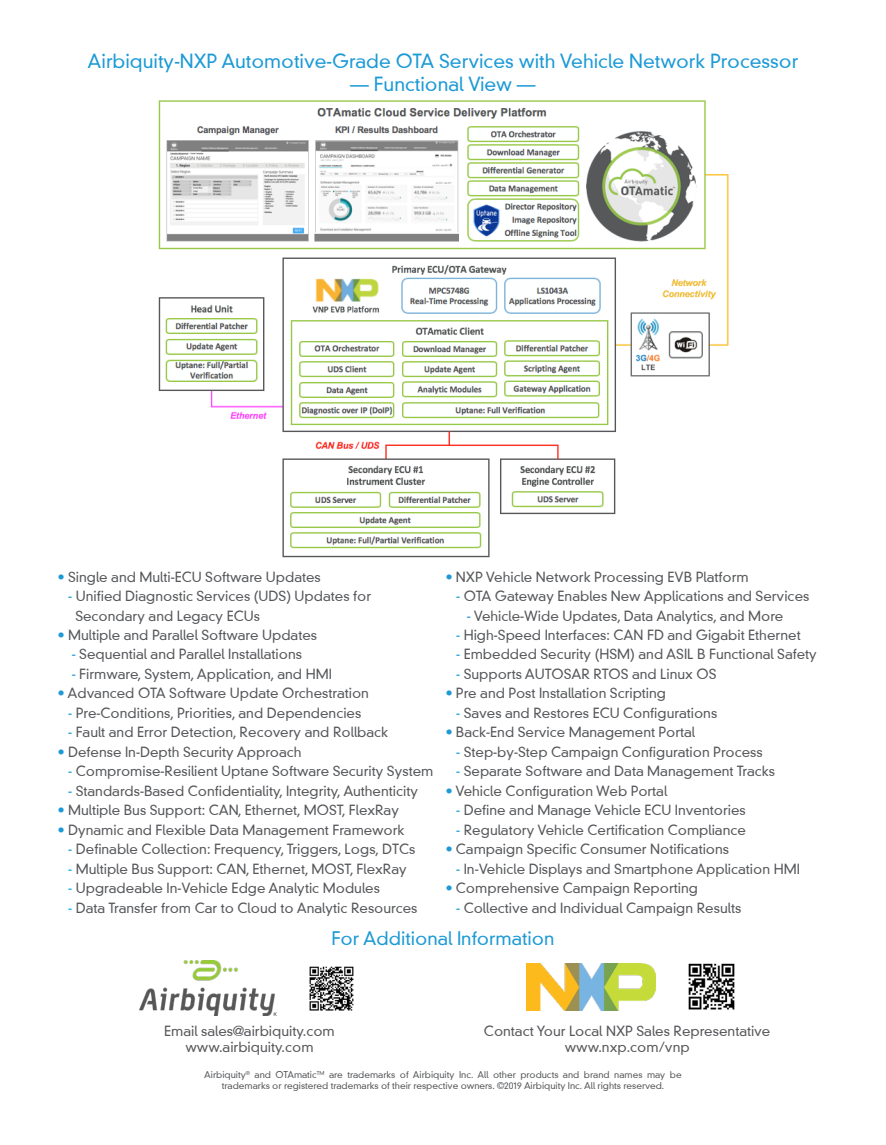
<style>
.page{position:relative;width:886px;height:1145px;background:#fff}
.page>*{position:absolute;margin:0;border:0;box-sizing:border-box;transform-origin:0 0}
.t1{font:300 18.75px "DIN Neuzeit Grotesk";color:#1c9ad6}
.t2{font:300 18px "DIN Neuzeit Grotesk";color:#1c9ad6}
.t3{font:300 13.5px/16.2px "DIN Neuzeit Grotesk";color:#55575a;text-align:center}
.t4{font:300 9px/10.8px "DIN Neuzeit Grotesk";color:#55575a;text-align:center}
.s1{color:#1c9ad6}
.s2{color:#00aeef}
</style>
<div class="page">
<img style="left:139px;top:961px;width:138px;height:55px">
<img style="left:526px;top:964px;width:129px;height:46px">
<img style="left:158px;top:100px;width:571px;height:458px">
<img style="left:309px;top:966px;width:45px;height:45px">
<img style="left:688px;top:963px;width:47px;height:47px">
<h1 class="t1" style="left:88px;top:50px;width:712px">Airbiquity-NXP Automotive-Grade OTA Services with Vehicle Network Processor</h1>
<h1 class="t1" style="left:350px;top:73px;width:187px">— Functional View —</h1>
<p class="t3" style="left:58px;top:568px;width:265px"><span class="s1">•</span> Single and Multi-ECU Software Updates</p>
<p class="t3" style="left:75px;top:586px;width:297px;line-height:19.5px;text-align:left;text-indent:-7px"><span class="s1">-</span> Unified Diagnostic Services (UDS) Updates for<br>Secondary and Legacy ECUs</p>
<p class="t3" style="left:58px;top:627px;width:261px"><span class="s1">•</span> Multiple and Parallel Software Updates</p>
<p class="t3" style="left:72px;top:646px;width:232px"><span class="s1">-</span> Sequential and Parallel Installations</p>
<p class="t3" style="left:72px;top:666px;width:261px"><span class="s1">-</span> Firmware, System, Application, and HMI</p>
<p class="t3" style="left:58px;top:685px;width:313px"><span class="s1">•</span> Advanced OTA Software Update Orchestration</p>
<p class="t3" style="left:68px;top:705px;width:294px"><span class="s1">-</span> Pre-Conditions, Priorities, and Dependencies</p>
<p class="t3" style="left:68px;top:724px;width:321px"><span class="s1">-</span> Fault and Error Detection, Recovery and Rollback</p>
<p class="t3" style="left:58px;top:744px;width:245px"><span class="s1">•</span> Defense In-Depth Security Approach</p>
<p class="t3" style="left:68px;top:763px;width:366px"><span class="s1">-</span> Compromise-Resilient Uptane Software Security System</p>
<p class="t3" style="left:68px;top:783px;width:351px"><span class="s1">-</span> Standards-Based Confidentiality, Integrity, Authenticity</p>
<p class="t3" style="left:58px;top:802px;width:343px"><span class="s1">•</span> Multiple Bus Support: CAN, Ethernet, MOST, FlexRay</p>
<p class="t3" style="left:58px;top:822px;width:348px"><span class="s1">•</span> Dynamic and Flexible Data Management Framework</p>
<p class="t3" style="left:68px;top:841px;width:348px"><span class="s1">-</span> Definable Collection: Frequency, Triggers, Logs, DTCs</p>
<p class="t3" style="left:68px;top:861px;width:340px"><span class="s2">-</span> Multiple Bus Support: CAN, Ethernet, MOST, FlexRay</p>
<p class="t3" style="left:68px;top:880px;width:313px"><span class="s2">-</span> Upgradeable In-Vehicle Edge Analytic Modules</p>
<p class="t3" style="left:68px;top:900px;width:351px"><span class="s2">-</span> Data Transfer from Car to Cloud to Analytic Resources</p>
<p class="t3" style="left:446px;top:568px;width:304px"><span class="s1">•</span> NXP Vehicle Network Processing EVB Platform</p>
<p class="t3" style="left:456px;top:588px;width:355px"><span class="s1">-</span> OTA Gateway Enables New Applications and Services</p>
<p class="t3" style="left:467px;top:607px;width:318px"><span class="s1">-</span> Vehicle-Wide Updates, Data Analytics, and More</p>
<p class="t3" style="left:456px;top:627px;width:346px"><span class="s1">-</span> High-Speed Interfaces: CAN FD and Gigabit Ethernet</p>
<p class="t3" style="left:456px;top:646px;width:362px"><span class="s1">-</span> Embedded Security (HSM) and ASIL B Functional Safety</p>
<p class="t3" style="left:456px;top:666px;width:262px"><span class="s1">-</span> Supports AUTOSAR RTOS and Linux OS</p>
<p class="t3" style="left:446px;top:685px;width:222px"><span class="s1">•</span> Pre and Post Installation Scripting</p>
<p class="t3" style="left:456px;top:705px;width:262px"><span class="s1">-</span> Saves and Restores ECU Configurations</p>
<p class="t3" style="left:446px;top:724px;width:251px"><span class="s1">•</span> Back-End Service Management Portal</p>
<p class="t3" style="left:456px;top:744px;width:308px"><span class="s1">-</span> Step-by-Step Campaign Configuration Process</p>
<p class="t3" style="left:456px;top:763px;width:320px"><span class="s1">-</span> Separate Software and Data Management Tracks</p>
<p class="t3" style="left:446px;top:783px;width:223px"><span class="s1">•</span> Vehicle Configuration Web Portal</p>
<p class="t3" style="left:456px;top:802px;width:291px"><span class="s1">-</span> Define and Manage Vehicle ECU Inventories</p>
<p class="t3" style="left:456px;top:822px;width:291px"><span class="s1">-</span> Regulatory Vehicle Certification Compliance</p>
<p class="t3" style="left:446px;top:841px;width:285px"><span class="s1">•</span> Campaign Specific Consumer Notifications</p>
<p class="t3" style="left:456px;top:861px;width:345px"><span class="s1">-</span> In-Vehicle Displays and Smartphone Application HMI</p>
<p class="t3" style="left:446px;top:880px;width:254px"><span class="s1">•</span> Comprehensive Campaign Reporting</p>
<p class="t3" style="left:456px;top:900px;width:286px"><span class="s1">-</span> Collective and Individual Campaign Results</p>
<h2 class="t2" style="left:331px;top:928px;width:225px">For Additional Information</h2>
<p class="t3" style="left:164px;top:1023px;width:172px">Email sales@airbiquity.com www.airbiquity.com</p>
<p class="t4" style="left:204px;top:1070px;width:479px">Airbiquity<sup>®</sup> and OTAmatic<sup>TM</sup> are trademarks of Airbiquity Inc. All other products and brand names may be trademarks or registered trademarks of their respective owners. ©2019 Airbiquity Inc. All rights reserved.</p>
<p class="t3" style="left:484px;top:1023px;width:288px">Contact Your Local NXP Sales Representative www.nxp.com/vnp</p>
</div>
